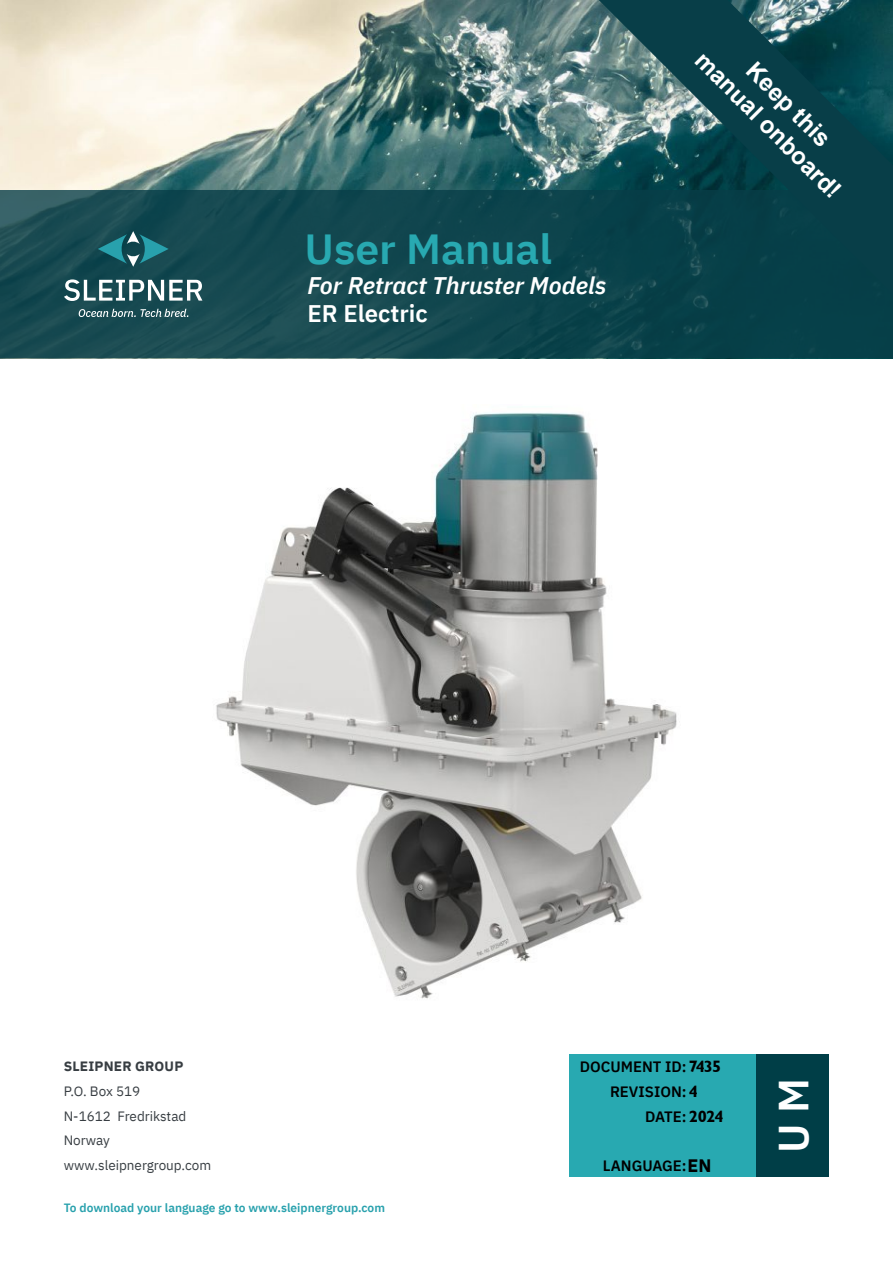
<style>
.page{position:relative;width:893px;height:1263px;background:#fff}
.page>*{position:absolute;margin:0;border:0;box-sizing:border-box;transform-origin:0 0}
.t1{font:600 42px "IBM Plex Sans";color:#28a9b1}
.t2{font:600 42px "IBM Plex Sans";color:#fff}
.t3{font:italic 600 24px "IBM Plex Sans";color:#fff}
.t4{font:700 24px "Arial";color:#fff}
.t5{font:600 24px "IBM Plex Sans";color:#fff}
.t6{font:700 18px "IBM Plex Sans";color:#000}
.t7{font:600 15px "IBM Plex Sans";color:#000}
.t8{font:13.5px/24.8px "IBM Plex Sans";color:#373d42}
.t9{font:600 12px "IBM Plex Sans";color:#28a1ad}
.s1{font-weight:700}
.s2{font-family:"Garrison Sans BOLD";font-weight:400;font-size:16.5px}
</style>
<div class="page">
<img style="left:0;top:0;width:599px;height:190px">
<svg style="left:0;top:190px;width:893px;height:168px;background:#12474e"></svg>
<svg style="left:98px;top:231px;width:71px;height:36px;background:#23666f"></svg>
<svg style="left:79px;top:309px;width:109px;height:8px"></svg>
<svg style="left:64px;top:279px;width:138px;height:22px"></svg>
<div style="left:756px;top:1054px;width:73px;height:123px;background:#003e47"></div>
<div style="left:569px;top:1054px;width:187px;height:123px;background:#28a9b1"></div>
<svg style="left:599px;top:0;width:294px;height:294px;background:#194d55"></svg>
<img style="left:216px;top:413px;width:461px;height:586px">
<p class="t1" style="left:304px;top:216px;width:249px">User Manual</p>
<p class="t3" style="left:307px;top:266px;width:301px">For Retract Thruster Models</p>
<p class="t5" style="left:307px;top:295px;width:122px">ER Electric</p>
<p class="t4" style="left:711px;top:44px;width:196px;rotate:45deg">manual onboard!</p>
<p class="t4" style="left:762px;top:54px;width:110px;rotate:45deg">Keep this</p>
<p class="t8" style="left:64px;top:1053px;width:149px"><span class="s1">SLEIPNER GROUP<br></span>P.O. Box 519<br>N-1612 Fredrikstad<br>Norway www.sleipnergroup.com</p>
<p class="t7" style="left:580px;top:1055px;width:143px">DOCUMENT ID:<span class="s2">7435</span></p>
<p class="t7" style="left:610px;top:1080px;width:90px">REVISION:<span class="s2">4</span></p>
<p class="t7" style="left:645px;top:1105px;width:80px">DATE: <span class="s2">2024</span></p>
<p class="t6" style="left:687px;top:1151px;width:25px">EN</p>
<p class="t7" style="left:603px;top:1154px;width:85px">LANGUAGE:</p>
<p class="t2" style="left:760px;top:1152px;width:76px;rotate:-90deg">U M</p>
<p class="t9" style="left:64px;top:1198px;width:323px">To download your language go to www.sleipnergroup.com</p>
</div>
